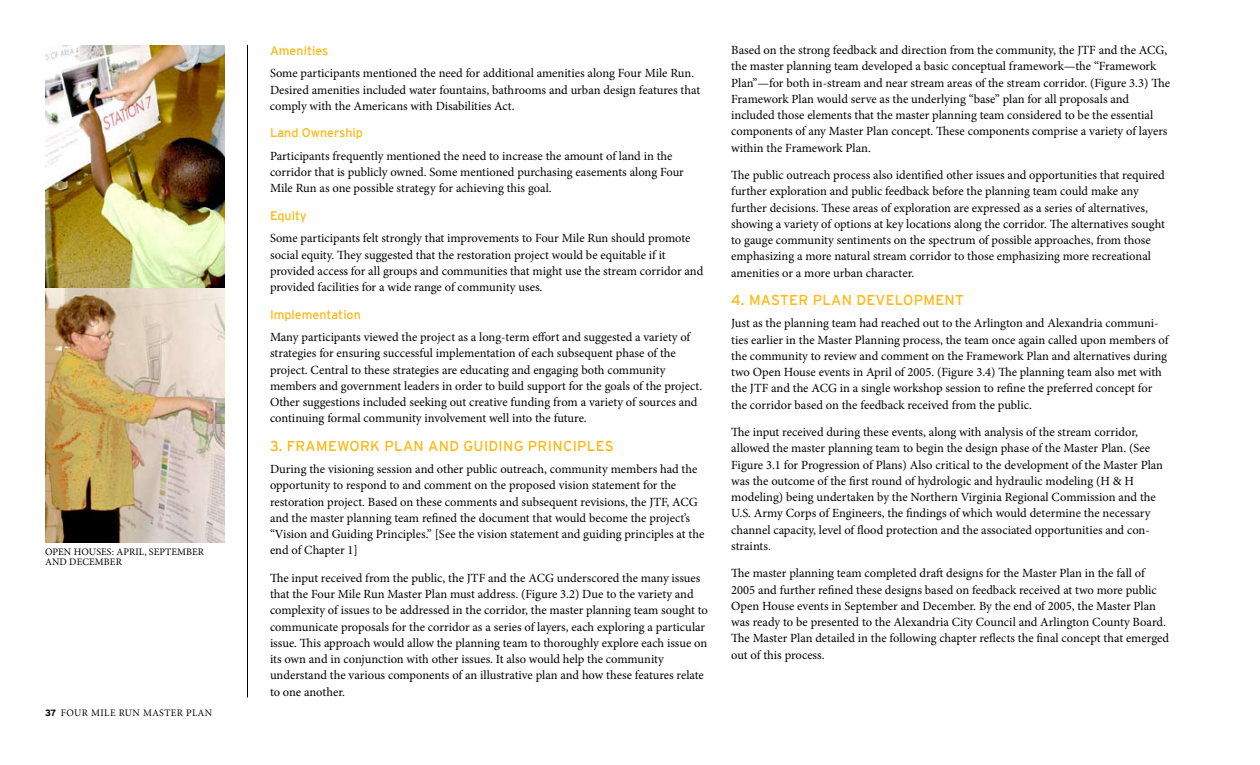
<style>
.page{position:relative;width:1260px;height:765px;background:#fff}
.page>*{position:absolute;margin:0;border:0;box-sizing:border-box;transform-origin:0 0}
.t1{font:14.38px "Interstate";letter-spacing:.02em;color:#fdb813}
.t2{font:12.5px/16.2px "Minion Pro";letter-spacing:-.005em;color:#000}
.t3{font:10px/10px "Minion Pro";letter-spacing:.01em;color:#000}
.t4{font:10px "Minion";letter-spacing:.04em;color:#000}
.s1{font-family:"Interstate";font-weight:700;font-size:9px}
.s2{font-family:"Interstate";color:#fdb813}
</style>
<div class="page">
<hr style="left:247px;top:45px;width:1px;height:653px;background:#000">
<img style="left:45px;top:45px;width:180px;height:498px">
<p class="t3" style="left:45px;top:547px;width:161px">Open Houses: April, September and December</p>
<p class="t4" style="left:45px;top:708px;width:169px"><span class="s1">37</span> FOUR MILE RUN MASTER PLAN</p>
<p class="t2" style="left:270px;top:40px;width:426px;line-height:22.5px"><span class="s2">AMENITIES<br></span>Some participants mentioned the need for additional amenities along Four Mile Run.</p>
<p class="t2" style="left:270px;top:82px;width:432px">Desired amenities included water fountains, bathrooms and urban design features that comply with the Americans with Disabilities Act.</p>
<p class="t2" style="left:270px;top:122px;width:404px;line-height:22.5px"><span class="s2">LAND OWNERSHIP<br></span>Participants frequently mentioned the need to increase the amount of land in the</p>
<p class="t2" style="left:270px;top:164px;width:415px">corridor that is publicly owned. Some mentioned purchasing easements along Four<br>Mile Run as one possible strategy for achieving this goal.</p>
<p class="t2" style="left:270px;top:205px;width:422px;line-height:22.5px"><span class="s2">EQUITY<br></span>Some participants felt strongly that improvements to Four Mile Run should promote</p>
<p class="t2" style="left:270px;top:247px;width:435px">social equity. They suggested that the restoration project would be equitable if it provided access for all groups and communities that might use the stream corridor and provided facilities for a wide range of community uses.</p>
<p class="t2" style="left:270px;top:304px;width:422px;line-height:22.5px"><span class="s2">IMPLEMENTATION<br></span>Many participants viewed the project as a long-term effort and suggested a variety of</p>
<p class="t2" style="left:270px;top:345px;width:434px">strategies for ensuring successful implementation of each subsequent phase of the project. Central to these strategies are educating and engaging both community members and government leaders in order to build support for the goals of the project.<br>Other suggestions included seeking out creative funding from a variety of sources and continuing formal community involvement well into the future.</p>
<p class="t1" style="left:270px;top:438px;width:37px">3. FRAME</p>
<p class="t1" style="left:337px;top:438px;width:24px">WORK</p>
<p class="t1" style="left:385px;top:438px;width:55px">PLAN AND</p>
<p class="t1" style="left:464px;top:438px;width:19px">GUIDING</p>
<p class="t1" style="left:528px;top:438px;width:19px">PRINCIP</p>
<p class="t1" style="left:587px;top:438px;width:18px">LES</p>
<p class="t2" style="left:270px;top:461px;width:436px">During the visioning session and other public outreach, community members had the opportunity to respond to and comment on the proposed vision statement for the restoration project. Based on these comments and subsequent revisions, the JTF, ACG and the master planning team refined the document that would become the project’s “Vision and Guiding Principles.” [See the vision statement and guiding principles at the end of Chapter 1]</p>
<p class="t2" style="left:270px;top:570px;width:439px">The input received from the public, the JTF and the ACG underscored the many issues that the Four Mile Run Master Plan must address. (Figure 3.2) Due to the variety and complexity of issues to be addressed in the corridor, the master planning team sought to communicate proposals for the corridor as a series of layers, each exploring a particular issue. This approach would allow the planning team to thoroughly explore each issue on its own and in conjunction with other issues. It also would help the community understand the various components of an illustrative plan and how these features relate to one another.</p>
<p class="t2" style="left:731px;top:42px;width:440px">Based on the strong feedback and direction from the community, the JTF and the ACG, the master planning team developed a basic conceptual framework—the “Framework Plan”—for both in-stream and near stream areas of the stream corridor. (Figure 3.3) The Framework Plan would serve as the underlying “base” plan for all proposals and included those elements that the master planning team considered to be the essential components of any Master Plan concept. These components comprise a variety of layers within the Framework Plan.</p>
<p class="t2" style="left:731px;top:167px;width:435px">The public outreach process also identified other issues and opportunities that required further exploration and public feedback before the planning team could make any further decisions. These areas of exploration are expressed as a series of alternatives, showing a variety of options at key locations along the corridor. The alternatives sought to gauge community sentiments on the spectrum of possible approaches, from those emphasizing a more natural stream corridor to those emphasizing more recreational amenities or a more urban character.</p>
<p class="t1" style="left:731px;top:292px;width:40px">4. MASTER</p>
<p class="t1" style="left:813px;top:292px;width:20px">PLAN</p>
<p class="t1" style="left:857px;top:292px;width:21px">DEVELOPMENT</p>
<p class="t2" style="left:731px;top:315px;width:439px">Just as the planning team had reached out to the Arlington and Alexandria communi&shy;ties earlier in the Master Planning process, the team once again called upon members of the community to review and comment on the Framework Plan and alternatives during two Open House events in April of 2005. (Figure 3.4) The planning team also met with the JTF and the ACG in a single workshop session to refine the preferred concept for the corridor based on the feedback received from the public.</p>
<p class="t2" style="left:731px;top:424px;width:433px">The input received during these events, along with analysis of the stream corridor, allowed the master planning team to begin the design phase of the Master Plan. (See Figure 3.1 for Progression of Plans) Also critical to the development of the Master Plan was the outcome of the first round of hydrologic and hydraulic modeling (H &amp; H modeling) being undertaken by the Northern Virginia Regional Commission and the U.S. Army Corps of Engineers, the findings of which would determine the necessary channel capacity, level of flood protection and the associated opportunities and con&shy;straints.</p>
<p class="t2" style="left:731px;top:565px;width:439px">The master planning team completed draft designs for the Master Plan in the fall of 2005 and further refined these designs based on feedback received at two more public Open House events in September and December. By the end of 2005, the Master Plan was ready to be presented to the Alexandria City Council and Arlington County Board.<br>The Master Plan detailed in the following chapter reflects the final concept that emerged out of this process.</p>
</div>
